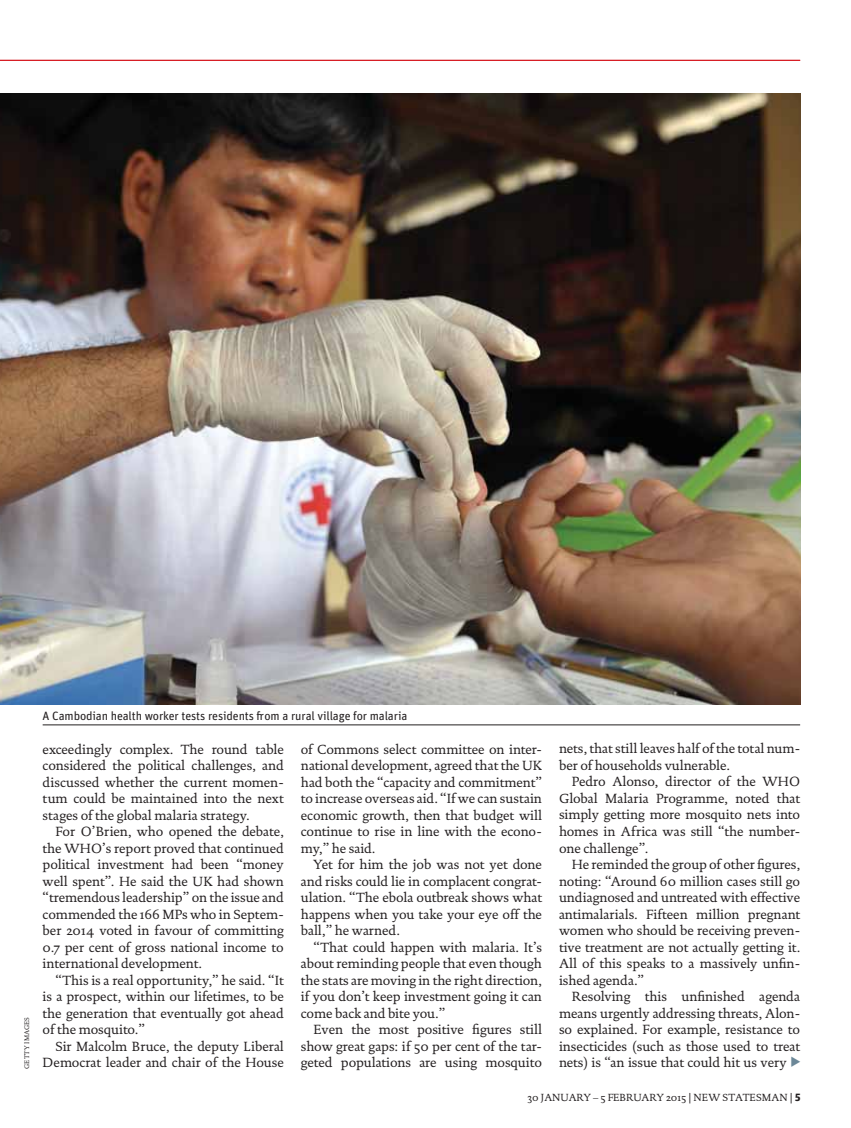
<style>
.page{position:relative;width:851px;height:1128px;background:#fff}
.page>*{position:absolute;margin:0;border:0;box-sizing:border-box;transform-origin:0 0}
.t1{font:13.5px/16.5px "DTL Documenta ST";letter-spacing:-.005em;color:#231f20;text-align:justify}
.t2{font:12px "Unit OT";letter-spacing:-.01em;color:#231f20}
.t3{font:10.5px "DTL Documenta ST";color:#231f20}
.t4{font:6.75px "DTL Documenta ST";letter-spacing:.03em;color:#231f20}
.s1{font-family:"Unit Slab Pro";font-weight:900}
</style>
<div class="page">
<hr style="left:0;top:60px;width:799px;height:1px;background:#d71920">
<img style="left:0;top:93px;width:799px;height:610px">
<hr style="left:43px;top:724px;width:756px;height:1px;background:#231f20">
<p class="t4" style="left:24px;top:1068px;width:53px;rotate:-90deg">GETTY IMAGES</p>
<p class="t2" style="left:43px;top:711px;width:366px">A Cambodian health worker tests residents from a rural village for malaria</p>
<p class="t1" style="left:43px;top:741px;width:242px">exceedingly complex. The round table considered the political challenges, and discussed whether the current momen&shy;tum could be maintained into the next stages of the global malaria strategy.</p>
<p class="t1" style="left:43px;top:824px;width:243px;text-indent:13px">For O’Brien, who opened the debate, the WHO’s report proved that continued political investment had been “money well spent”. He said the UK had shown “tremendous leadership” on the issue and commended the 166 MPs who in Septem&shy;ber 2014 voted in favour of committing 0.7 per cent of gross national income to international development.</p>
<p class="t1" style="left:43px;top:972px;width:243px;text-indent:13px">“This is a real opportunity,” he said. “It is a prospect, within our lifetimes, to be the generation that eventually got ahead of the mosquito.”</p>
<p class="t1" style="left:43px;top:1038px;width:243px;text-align:right">Sir Malcolm Bruce, the deputy Liberal<br>Democrat leader and chair of the House</p>
<p class="t1" style="left:301px;top:741px;width:243px">of Commons select committee on inter&shy;national development, agreed that the UK had both the “capacity and commitment” to increase overseas aid. “If we can sustain economic growth, then that budget will continue to rise in line with the econo&shy;my,” he said.</p>
<p class="t1" style="left:301px;top:857px;width:243px;text-indent:13px">Yet for him the job was not yet done and risks could lie in complacent congrat&shy;ulation. “The ebola outbreak shows what happens when you take your eye off the ball,” he warned.</p>
<p class="t1" style="left:301px;top:939px;width:243px;text-indent:13px">“That could happen with malaria. It’s about reminding people that even though the stats are moving in the right direction, if you don’t keep investment going it can come back and bite you.”</p>
<p class="t1" style="left:301px;top:1022px;width:243px;text-indent:13px">Even the most positive figures still show great gaps: if 50 per cent of the tar&shy;geted populations are using mosquito</p>
<p class="t1" style="left:559px;top:741px;width:242px">nets, that still leaves half of the total num&shy;ber of households vulnerable.</p>
<p class="t1" style="left:559px;top:774px;width:243px;text-indent:13px">Pedro Alonso, director of the WHO Global Malaria Programme, noted that simply getting more mosquito nets into homes in Africa was still “the number&shy;one challenge”.</p>
<p class="t1" style="left:559px;top:856px;width:243px;text-indent:13px">He reminded the group of other figures, noting: “Around 60 million cases still go undiagnosed and untreated with effective antimalarials. Fifteen million pregnant women who should be receiving preven&shy;tive treatment are not actually getting it.<br>All of this speaks to a massively unfin&shy;ished agenda.”</p>
<p class="t1" style="left:559px;top:988px;width:243px;text-indent:13px">Resolving this unfinished agenda means urgently addressing threats, Alon&shy;so explained. For example, resistance to insecticides (such as those used to treat nets) is “an issue that could hit us very</p>
<p class="t3" style="left:527px;top:1092px;width:274px">30 JANUARY – 5 FEBRUARY 2015 | NEW STATESMAN | <span class="s1">5</span></p>
</div>
